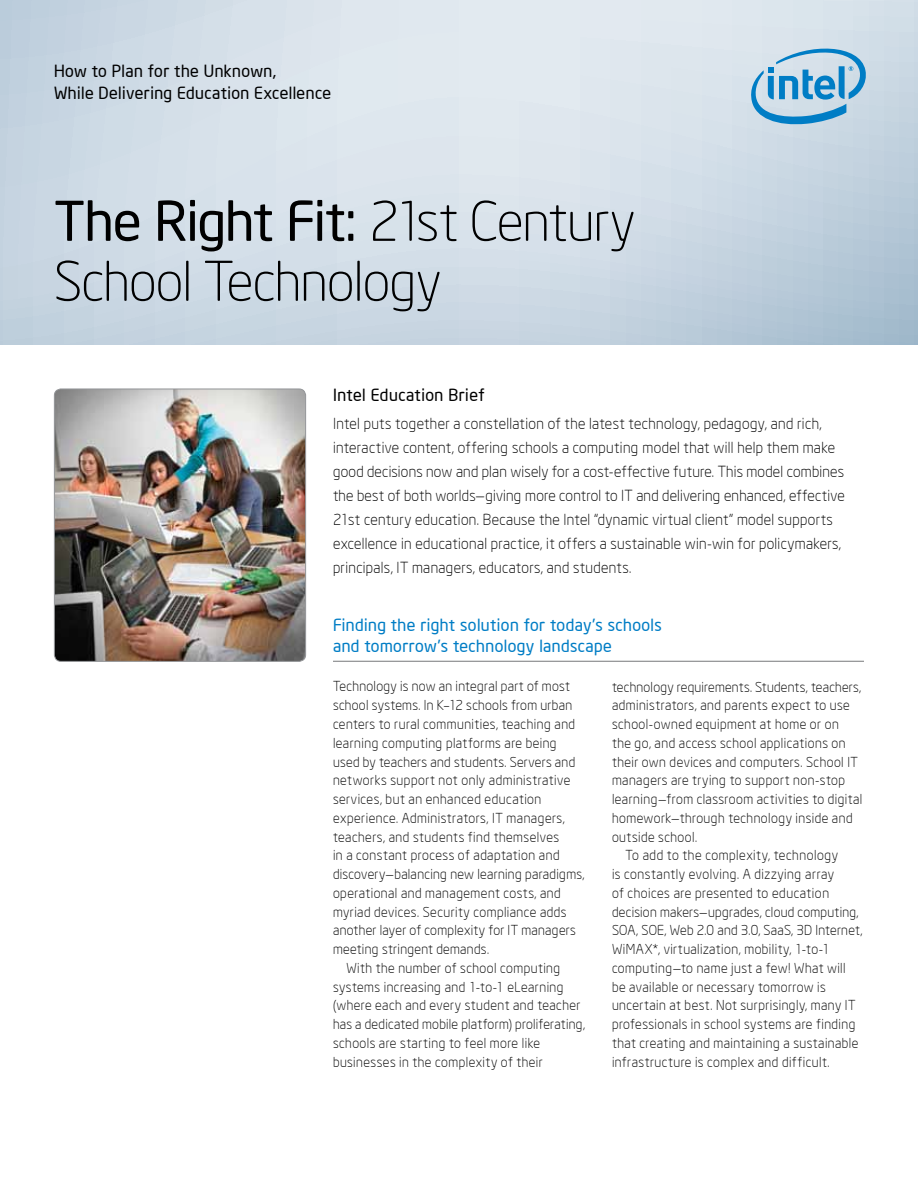
<style>
.page{position:relative;width:918px;height:1188px;background:#fff}
.page>*{position:absolute;margin:0;border:0;box-sizing:border-box;transform-origin:0 0}
.t1{font:300 54px/60px "Neo Sans Intel";letter-spacing:-.01em;color:#000}
.t2{font:16.5px/22.5px "Neo Sans Intel";letter-spacing:.03em;color:#000}
.t3{font:16.5px/21px "Neo Sans Intel";letter-spacing:.03em;color:#007dc5}
.t4{font:300 15px/24px "Neo Sans Intel";letter-spacing:.02em;color:#000}
.t5{font:300 13.5px "Neo Sans Intel";letter-spacing:.035em;color:#000}
.s1{font-weight:400}
</style>
<div class="page">
<svg style="left:0;top:0;width:918px;height:345px;background:#d0dbe6"></svg>
<img style="left:54px;top:389px;width:252px;height:271px">
<div style="left:54px;top:389px;width:252px;height:273px;border:1px solid #939598;border-radius:7px"></div>
<hr style="left:333px;top:661px;width:531px;height:1px;background:#77787b">
<svg style="left:751px;top:49px;width:115px;height:75px;background:#93c1dd"></svg>
<p class="t2" style="left:54px;top:59px;width:279px">How to Plan for the Unknown,<br>While Delivering Education Excellence</p>
<h1 class="t1" style="left:54px;top:191px;width:583px"><span class="s1">The Right Fit:</span> 21st Century<br>School Technology</h1>
<p class="t2" style="left:333px;top:384px;width:153px">Intel Education Brief</p>
<p class="t4" style="left:333px;top:411px;width:513px">Intel puts together a constellation of the latest technology, pedagogy, and rich, interactive content, offering schools a computing model that will help them make good decisions now and plan wisely for a cost-effective future. This model combines the best of both worlds—giving more control to IT and delivering enhanced, effective 21st century education. Because the Intel “dynamic virtual client” model supports excellence in educational practice, it offers a sustainable win-win for policymakers, principals, IT managers, educators, and students.</p>
<p class="t3" style="left:333px;top:614px;width:330px">Finding the right solution for today’s schools and tomorrow’s technology landscape</p>
<p class="t5" style="left:333px;top:679px;width:239px">Technology is now an integral part of most</p>
<p class="t5" style="left:333px;top:697px;width:241px">school systems. In K–12 schools from urban</p>
<p class="t5" style="left:333px;top:716px;width:244px">centers to rural communities, teaching and</p>
<p class="t5" style="left:333px;top:735px;width:225px">learning computing platforms are being</p>
<p class="t5" style="left:333px;top:754px;width:244px">used by teachers and students. Servers and</p>
<p class="t5" style="left:333px;top:772px;width:239px">networks support not only administrative</p>
<p class="t5" style="left:333px;top:791px;width:210px">services, but an enhanced education</p>
<p class="t5" style="left:333px;top:810px;width:233px">experience. Administrators, IT managers,</p>
<p class="t5" style="left:333px;top:829px;width:228px">teachers, and students find themselves</p>
<p class="t5" style="left:333px;top:847px;width:228px">in a constant process of adaptation and</p>
<p class="t5" style="left:333px;top:866px;width:253px">discovery—balancing new learning paradigms,</p>
<p class="t5" style="left:333px;top:885px;width:229px">operational and management costs, and</p>
<p class="t5" style="left:333px;top:904px;width:235px">myriad devices. Security compliance adds</p>
<p class="t5" style="left:333px;top:922px;width:244px">another layer of complexity for IT managers</p>
<p class="t5" style="left:333px;top:941px;width:158px">meeting stringent demands.</p>
<p class="t5" style="left:346px;top:960px;width:216px">With the number of school computing</p>
<p class="t5" style="left:333px;top:979px;width:232px">systems increasing and 1-to-1 eLearning</p>
<p class="t5" style="left:333px;top:997px;width:249px">(where each and every student and teacher</p>
<p class="t5" style="left:333px;top:1016px;width:254px">has a dedicated mobile platform) proliferating,</p>
<p class="t5" style="left:333px;top:1035px;width:209px">schools are starting to feel more like</p>
<p class="t5" style="left:333px;top:1054px;width:211px">businesses in the complexity of their</p>
<p class="t5" style="left:612px;top:679px;width:251px">technology requirements. Students, teachers,</p>
<p class="t5" style="left:612px;top:697px;width:239px">administrators, and parents expect to use</p>
<p class="t5" style="left:612px;top:716px;width:228px">school-owned equipment at home or on</p>
<p class="t5" style="left:612px;top:735px;width:235px">the go, and access school applications on</p>
<p class="t5" style="left:612px;top:754px;width:248px">their own devices and computers. School IT</p>
<p class="t5" style="left:612px;top:772px;width:234px">managers are trying to support non-stop</p>
<p class="t5" style="left:612px;top:791px;width:252px">learning—from classroom activities to digital</p>
<p class="t5" style="left:612px;top:810px;width:242px">homework—through technology inside and</p>
<p class="t5" style="left:612px;top:829px;width:87px">outside school.</p>
<p class="t5" style="left:626px;top:847px;width:214px">To add to the complexity, technology</p>
<p class="t5" style="left:612px;top:866px;width:224px">is constantly evolving. A dizzying array</p>
<p class="t5" style="left:612px;top:885px;width:219px">of choices are presented to education</p>
<p class="t5" style="left:612px;top:904px;width:248px">decision makers—upgrades, cloud computing,</p>
<p class="t5" style="left:612px;top:922px;width:252px">SOA, SOE, Web 2.0 and 3.0, SaaS, 3D Internet,</p>
<p class="t5" style="left:612px;top:941px;width:219px">WiMAX*, virtualization, mobility, 1-to-1</p>
<p class="t5" style="left:612px;top:960px;width:235px">computing—to name just a few! What will</p>
<p class="t5" style="left:612px;top:979px;width:215px">be available or necessary tomorrow is</p>
<p class="t5" style="left:612px;top:997px;width:245px">uncertain at best. Not surprisingly, many IT</p>
<p class="t5" style="left:612px;top:1016px;width:245px">professionals in school systems are finding</p>
<p class="t5" style="left:612px;top:1035px;width:248px">that creating and maintaining a sustainable</p>
<p class="t5" style="left:612px;top:1054px;width:219px">infrastructure is complex and difficult.</p>
</div>
